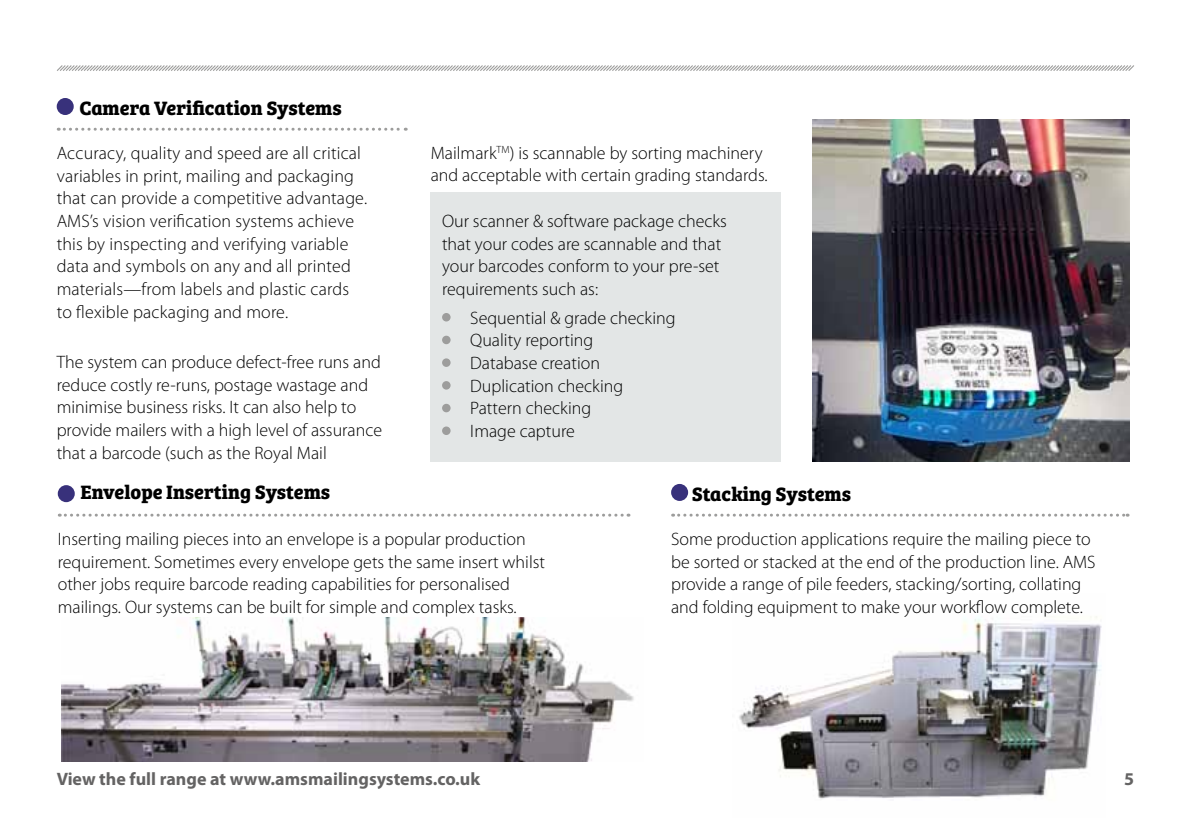
<style>
.page{position:relative;width:1191px;height:840px;background:#fff}
.page>*{position:absolute;margin:0;border:0;box-sizing:border-box;transform-origin:0 0}
.t1{font:700 20px "Bree Serif";color:#000}
.t2{font:300 18px/22.6px "Myriad Pro";color:#000}
.t3{font:700 18px "Myriad Pro";color:#646363}
</style>
<div class="page">
<img style="left:739px;top:616px;width:363px;height:183px">
<img style="left:61px;top:617px;width:573px;height:144px">
<svg style="left:59px;top:513px;width:570px;height:3px"></svg>
<div style="left:58px;top:485px;width:17px;height:17px;background:#38317b;border-radius:50%"></div>
<svg style="left:58px;top:128px;width:348px;height:3px"></svg>
<div style="left:57px;top:98px;width:17px;height:17px;background:#38317b;border-radius:50%"></div>
<svg style="left:672px;top:513px;width:456px;height:3px"></svg>
<div style="left:671px;top:483px;width:17px;height:17px;background:#38317b;border-radius:50%"></div>
<div style="left:431px;top:192px;width:349px;height:269px;background:#e3e6e6"></div>
<div style="left:442px;top:313px;width:8px;height:8px;background:#9d9d9c;border-radius:50%"></div>
<div style="left:442px;top:335px;width:8px;height:9px;background:#9d9d9c;border-radius:50%"></div>
<div style="left:442px;top:358px;width:8px;height:9px;background:#9d9d9c;border-radius:50%"></div>
<div style="left:442px;top:381px;width:8px;height:8px;background:#9d9d9c;border-radius:50%"></div>
<div style="left:442px;top:403px;width:8px;height:9px;background:#9d9d9c;border-radius:50%"></div>
<div style="left:442px;top:426px;width:8px;height:9px;background:#9d9d9c;border-radius:50%"></div>
<img style="left:812px;top:120px;width:317px;height:341px">
<svg style="left:57px;top:65px;width:1077px;height:6px"></svg>
<p class="t1" style="left:79px;top:92px;width:264px">Camera Verification Systems</p>
<p class="t2" style="left:57px;top:142px;width:312px">Accuracy, quality and speed are all critical variables in print, mailing and packaging that can provide a competitive advantage.<br>AMS’s vision verification systems achieve this by inspecting and verifying variable data and symbols on any and all printed materials—from labels and plastic cards to flexible packaging and more.</p>
<p class="t2" style="left:57px;top:350px;width:327px">The system can produce defect-free runs and reduce costly re-runs, postage wastage and minimise business risks. It can also help to provide mailers with a high level of assurance that a barcode (such as the Royal Mail</p>
<p class="t2" style="left:431px;top:142px;width:338px">Mailmark<sup>TM</sup>) is scannable by sorting machinery and acceptable with certain grading standards.</p>
<p class="t2" style="left:442px;top:210px;width:286px">Our scanner &amp; software package checks that your codes are scannable and that your barcodes conform to your pre-set requirements such as:</p>
<p class="t2" style="left:470px;top:306px;width:207px">Sequential &amp; grade checking<br>Quality reporting<br>Database creation<br>Duplication checking<br>Pattern checking<br>Image capture</p>
<p class="t1" style="left:80px;top:476px;width:251px">Envelope Inserting Systems</p>
<p class="t2" style="left:58px;top:527px;width:489px">Inserting mailing pieces into an envelope is a popular production requirement. Sometimes every envelope gets the same insert whilst other jobs require barcode reading capabilities for personalised mailings. Our systems can be built for simple and complex tasks.</p>
<p class="t1" style="left:692px;top:478px;width:161px">Stacking Systems</p>
<p class="t2" style="left:671px;top:527px;width:426px">Some production applications require the mailing piece to be sorted or stacked at the end of the production line. AMS provide a range of pile feeders, stacking/sorting, collating and folding equipment to make your workflow complete.</p>
<p class="t3" style="left:57px;top:767px;width:425px">View the full range at www.amsmailingsystems.co.uk</p>
<p class="t3" style="left:1124px;top:767px;width:11px">5</p>
</div>
